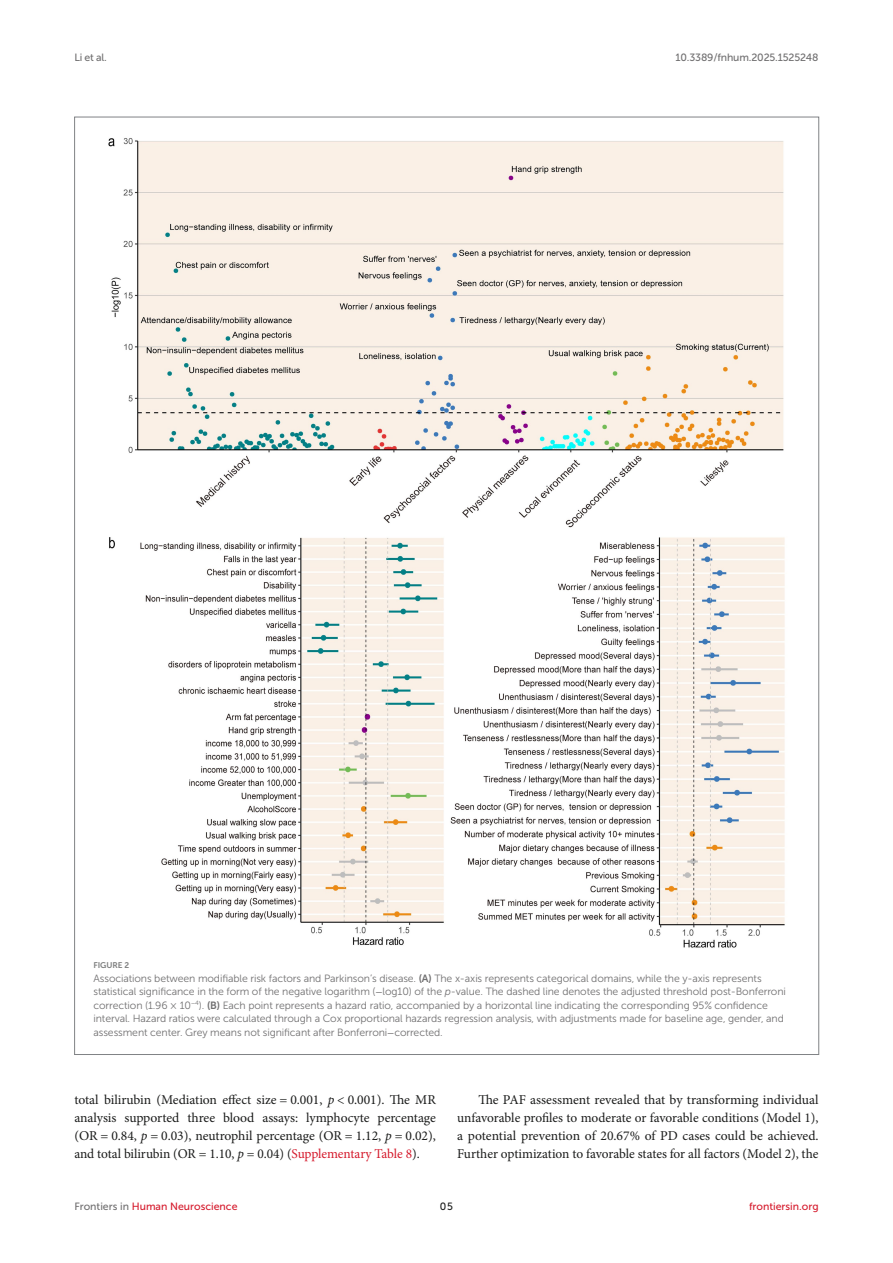
<style>
.page{position:relative;width:893px;height:1263px;background:#fff}
.page>*{position:absolute;margin:0;border:0;box-sizing:border-box;transform-origin:0 0}
.TEXT{font:13.5px/18px "Minion Pro";letter-spacing:-.005em;color:#1b1c1b;text-align:justify}
.FIG_LEG{font:10.5px/13.5px "Museo Sans 300";letter-spacing:-.01em;color:#706f70}
.t1{font:10.5px "Museo Sans 500";color:#d51a2c}
.t2{font:10.5px "Museo Sans 500";letter-spacing:-.015em;color:#706f70}
.t3{font:10.5px "Museo Sans 500";color:#1b1c1b}
.FIG_HD{font:8.25px "Museo Sans 700";letter-spacing:-.01em;color:#7e7f7f}
.s1{font-family:"Museo Sans 700"}
.s2{font-family:"STIX General"}
.s3{font-style:italic}
.s4{color:#d51a2c}
.s5{color:#706f70}
</style>
<div class="page">
<img style="left:108px;top:138px;width:677px;height:810px">
<p class="t2" style="left:74px;top:51px;width:34px">Li et al.</p>
<p class="t2" style="left:676px;top:51px;width:144px">10.3389/fnhum.2025.1525248</p>
<p class="FIG_HD" style="left:94px;top:961px;width:37px">FIGURE 2</p>
<p class="FIG_LEG" style="left:94px;top:971px;width:694px">Associations between modifiable risk factors and Parkinson’s disease. <span class="s1">(A)</span> The x-axis represents categorical domains, while the y-axis represents statistical significance in the form of the negative logarithm (<span class="s2">−</span>log10) of the <span class="s3">p</span>-value. The dashed line denotes the adjusted threshold post-Bonferroni correction (1.96 × 10<sup>−</sup><sup>4</sup>). <span class="s1">(B)</span> Each point represents a hazard ratio, accompanied by a horizontal line indicating the corresponding 95% confidence interval. Hazard ratios were calculated through a Cox proportional hazards regression analysis, with adjustments made for baseline age, gender, and assessment center. Grey means not significant after Bonferroni<span class="s2">−</span>corrected.</p>
<p class="TEXT" style="left:74px;top:1091px;width:363px">total bilirubin (Mediation effect size = 0.001, <span class="s3">p</span> &lt; 0.001). The MR analysis supported three blood assays: lymphocyte percentage (OR = 0.84, <span class="s3">p</span> = 0.03), neutrophil percentage (OR = 1.12, <span class="s3">p</span> = 0.02), and total bilirubin (OR = 1.10, <span class="s3">p</span> = 0.04) (<span class="s4">Supplementary Table 8</span>).</p>
<p class="TEXT" style="left:457px;top:1091px;width:363px;text-indent:21px">The PAF assessment revealed that by transforming individual unfavorable profiles to moderate or favorable conditions (Model 1), a potential prevention of 20.67% of PD cases could be achieved.<br>Further optimization to favorable states for all factors (Model 2), the</p>
<p class="t1" style="left:74px;top:1200px;width:165px"><span class="s5">Frontiers in</span> Human Neuroscience</p>
<p class="t3" style="left:440px;top:1200px;width:14px">05</p>
<p class="t1" style="left:749px;top:1200px;width:71px">frontiersin.org</p>
</div>
